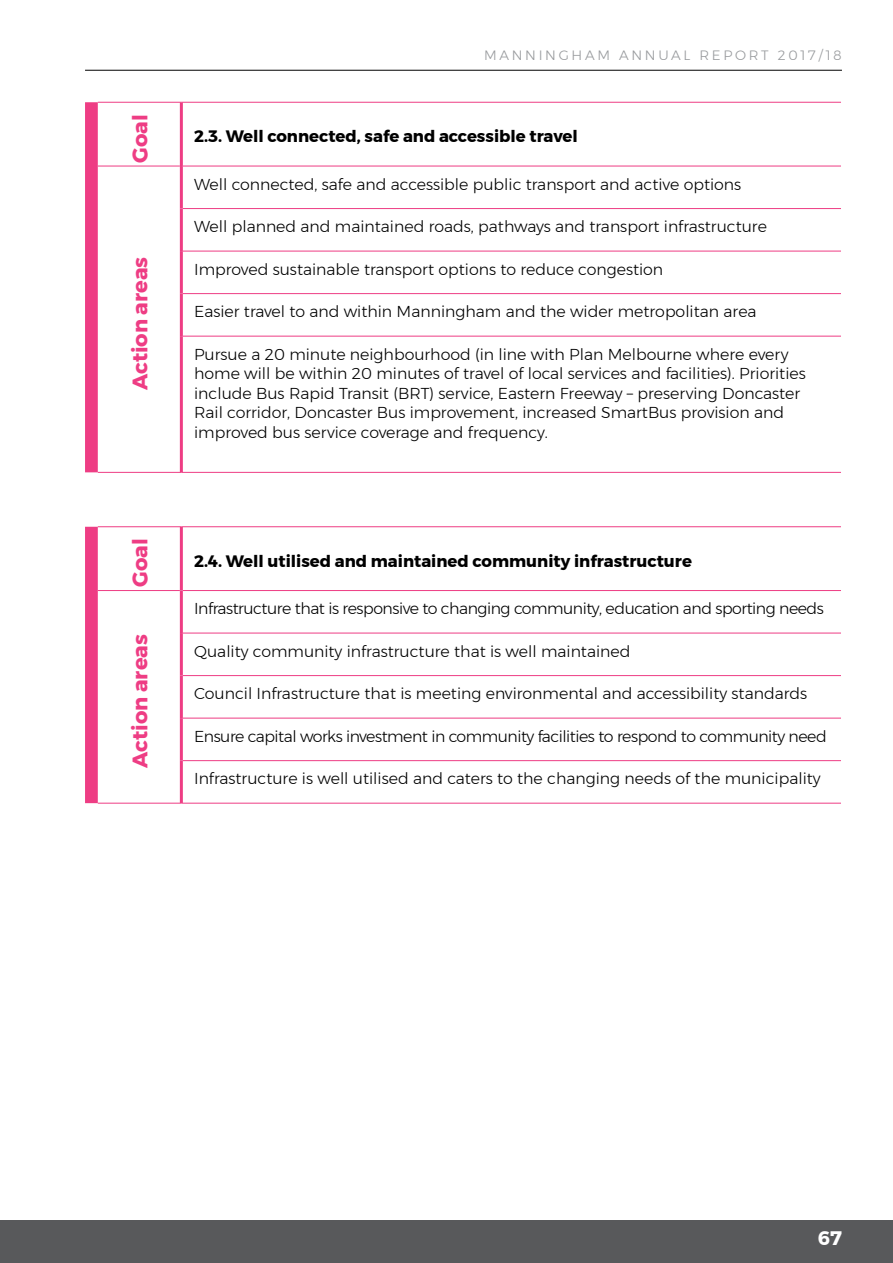
<style>
.page{position:relative;width:893px;height:1263px;background:#fff}
.page>*{position:absolute;margin:0;border:0;box-sizing:border-box;transform-origin:0 0}
.t1{font:700 21px "Montserrat";color:#ee3d84}
.t2{font:700 19.5px "Montserrat";color:#fff}
.t3{font:700 16.5px "Montserrat";color:#000}
.t4{font:300 15.75px/19.5px "Montserrat";color:#000}
.t5{font:300 15.75px "Montserrat";letter-spacing:-.03em;color:#000}
.t6{font:300 13.5px "Montserrat";letter-spacing:.2em;color:#97999c}
</style>
<div class="page">
<hr style="left:85px;top:70px;width:757px;height:1px;background:#000">
<div style="left:0;top:1220px;width:893px;height:43px;background:#58595b"></div>
<svg style="left:85px;top:102px;width:13px;height:370px;background:#ee4086"></svg>
<hr style="left:98px;top:102px;width:83px;height:1px;background:#ee3d84">
<hr style="left:181px;top:102px;width:660px;height:1px;background:#ee3d84">
<hr style="left:98px;top:166px;width:82px;height:1px;background:#ee3d84">
<hr style="left:98px;top:472px;width:83px;height:1px;background:#ee3d84">
<hr style="left:183px;top:166px;width:658px;height:1px;background:#ee3d84">
<hr style="left:183px;top:208px;width:658px;height:1px;background:#ee3d84">
<hr style="left:183px;top:251px;width:658px;height:1px;background:#ee3d84">
<hr style="left:183px;top:293px;width:658px;height:1px;background:#ee3d84">
<hr style="left:183px;top:336px;width:658px;height:1px;background:#ee3d84">
<hr style="left:181px;top:472px;width:660px;height:1px;background:#ee3d84">
<hr style="left:180px;top:102px;width:3px;height:64px;background:#ee3d84">
<hr style="left:180px;top:166px;width:3px;height:43px;background:#ee3d84">
<hr style="left:180px;top:209px;width:3px;height:42px;background:#ee3d84">
<hr style="left:180px;top:251px;width:3px;height:43px;background:#ee3d84">
<hr style="left:180px;top:294px;width:3px;height:42px;background:#ee3d84">
<hr style="left:180px;top:336px;width:3px;height:136px;background:#ee3d84">
<svg style="left:85px;top:527px;width:13px;height:276px;background:#ee4086"></svg>
<hr style="left:98px;top:526px;width:83px;height:1px;background:#ee3d84">
<hr style="left:181px;top:526px;width:660px;height:1px;background:#ee3d84">
<hr style="left:98px;top:590px;width:82px;height:1px;background:#ee3d84">
<hr style="left:98px;top:803px;width:83px;height:1px;background:#ee3d84">
<hr style="left:183px;top:590px;width:658px;height:1px;background:#ee3d84">
<hr style="left:183px;top:633px;width:658px;height:1px;background:#ee3d84">
<hr style="left:183px;top:675px;width:658px;height:1px;background:#ee3d84">
<hr style="left:183px;top:718px;width:658px;height:1px;background:#ee3d84">
<hr style="left:183px;top:760px;width:658px;height:1px;background:#ee3d84">
<hr style="left:181px;top:803px;width:660px;height:1px;background:#ee3d84">
<hr style="left:180px;top:527px;width:3px;height:63px;background:#ee3d84">
<hr style="left:180px;top:590px;width:3px;height:43px;background:#ee3d84">
<hr style="left:180px;top:633px;width:3px;height:43px;background:#ee3d84">
<hr style="left:180px;top:676px;width:3px;height:42px;background:#ee3d84">
<hr style="left:180px;top:718px;width:3px;height:43px;background:#ee3d84">
<hr style="left:180px;top:761px;width:3px;height:42px;background:#ee3d84">
<h1 class="t1" style="left:123px;top:162px;width:50px;rotate:-90deg">Goal</h1>
<h1 class="t1" style="left:123px;top:390px;width:135px;rotate:-90deg">Action areas</h1>
<h1 class="t1" style="left:123px;top:587px;width:50px;rotate:-90deg">Goal</h1>
<h1 class="t1" style="left:123px;top:768px;width:135px;rotate:-90deg">Action areas</h1>
<p class="t6" style="left:484px;top:45px;width:359px">MANNINGHAM ANNUAL REPORT 2017/18</p>
<p class="t3" style="left:194px;top:123px;width:385px">2.3. Well connected, safe and accessible travel</p>
<p class="t4" style="left:194px;top:174px;width:549px">Well connected, safe and accessible public transport and active options</p>
<p class="t4" style="left:194px;top:217px;width:574px">Well planned and maintained roads, pathways and transport infrastructure</p>
<p class="t4" style="left:194px;top:259px;width:471px">Improved sustainable transport options to reduce congestion</p>
<p class="t4" style="left:194px;top:302px;width:564px">Easier travel to and within Manningham and the wider metropolitan area</p>
<p class="t4" style="left:194px;top:344px;width:613px">Pursue a 20 minute neighbourhood (in line with Plan Melbourne where every home will be within 20 minutes of travel of local services and facilities). Priorities include Bus Rapid Transit (BRT) service, Eastern Freeway – preserving Doncaster Rail corridor, Doncaster Bus improvement, increased SmartBus provision and improved bus service coverage and frequency.</p>
<p class="t3" style="left:194px;top:547px;width:499px">2.4. Well utilised and maintained community infrastructure</p>
<p class="t5" style="left:194px;top:597px;width:631px">Infrastructure that is responsive to changing community, education and sporting needs</p>
<p class="t4" style="left:194px;top:641px;width:438px">Quality community infrastructure that is well maintained</p>
<p class="t4" style="left:194px;top:684px;width:615px">Council Infrastructure that is meeting environmental and accessibility standards</p>
<p class="t5" style="left:194px;top:724px;width:634px">Ensure capital works investment in community facilities to respond to community need</p>
<p class="t4" style="left:194px;top:769px;width:628px">Infrastructure is well utilised and caters to the changing needs of the municipality</p>
<p class="t2" style="left:818px;top:1223px;width:25px">67</p>
</div>
